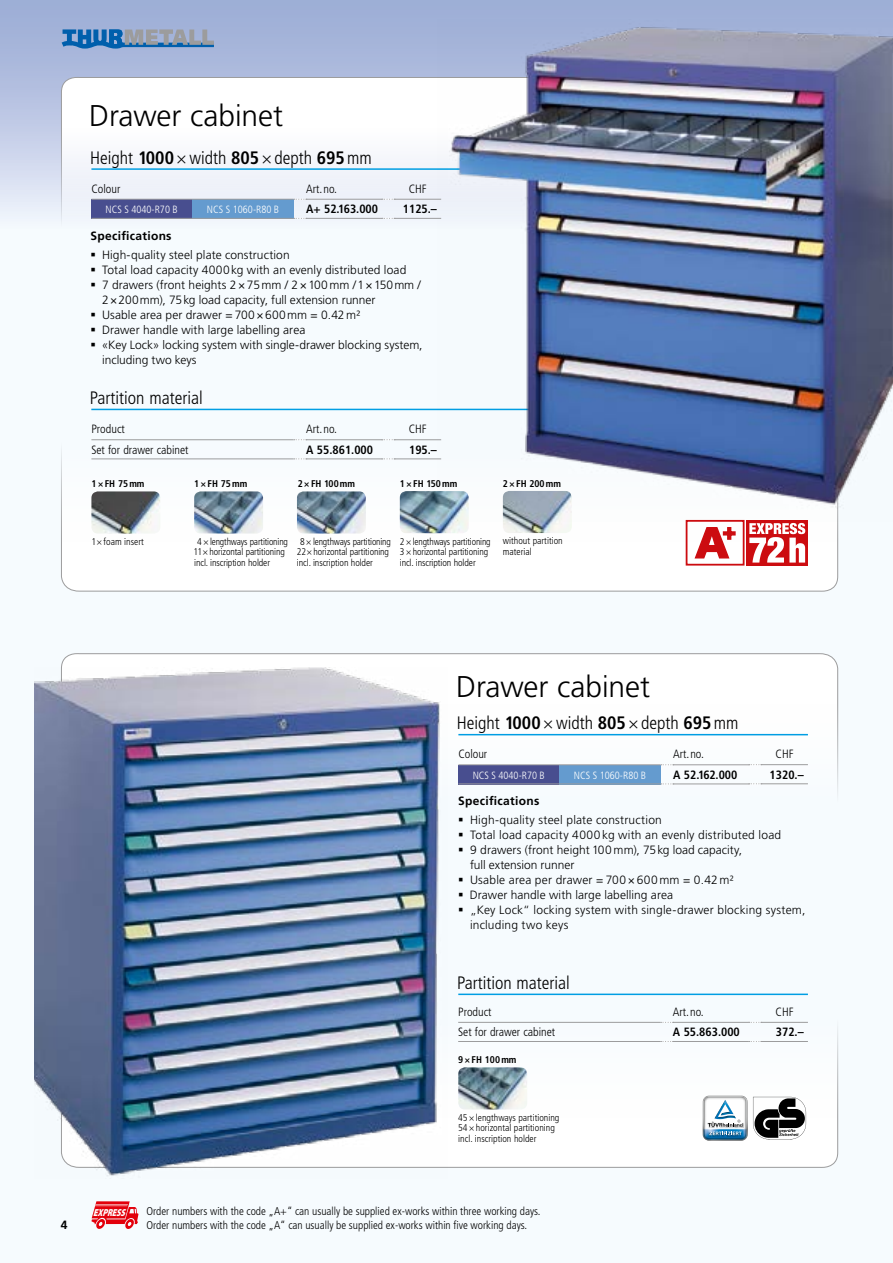
<style>
.page{position:relative;width:893px;height:1263px;background:#fff}
.page>*{position:absolute;margin:0;border:0;box-sizing:border-box;transform-origin:0 0}
.t1{font:300 30px "Frutiger LT Std";letter-spacing:-.005em;color:#000}
.t2{font:300 condensed 18px "Frutiger LT Std";color:#000}
.t3{font:300 12px/15px "Frutiger LT Std";letter-spacing:.01em;color:#000}
.t4{font:300 condensed 12px "Frutiger LT Std";color:#000}
.t5{font:700 condensed 12px "Frutiger LT Std";color:#000}
.t6{font:700 12px "Frutiger LT Std";letter-spacing:.025em;color:#000}
.t7{font:300 condensed 11.25px/13.5px "Frutiger LT Std";color:#000}
.t8{font:300 condensed 10.5px "Frutiger LT Std";color:#fff}
.t9{font:italic 900 10.2px "Myriad Pro";color:#fff;scale:.77 1}
.t10{font:300 condensed 9.75px/10.5px "Frutiger LT Std";letter-spacing:-.01em;color:#000}
.t11{font:700 condensed 9.75px "Frutiger LT Std";color:#000}
.s1{font-weight:700}
</style>
<div class="page">
<svg style="left:0;top:0;width:893px;height:411px"></svg>
<svg style="left:62px;top:29px;width:152px;height:20px;background:#678eb8"></svg>
<div style="left:0;top:421px;width:893px;height:842px;background:#f0f9fe"></div>
<svg style="left:61px;top:75px;width:376px;height:173px"></svg>
<div style="left:448px;top:1021px;width:390px;height:147px;background:#fdfefe"></div>
<div style="left:61px;top:653px;width:777px;height:141px;background:#fefefe"></div>
<svg style="left:61px;top:439px;width:777px;height:153px"></svg>
<svg style="left:91px;top:1201px;width:47px;height:28px"></svg>
<hr style="left:95px;top:1204px;width:33px;height:1px;background:#fff">
<hr style="left:95px;top:1205px;width:32px;height:1px;background:#fff">
<hr style="left:91px;top:168px;width:413px;height:2px;background:#009ee3">
<img style="left:458px;top:1067px;width:69px;height:42px">
<div style="left:91px;top:199px;width:102px;height:19px;background:#484e8f"></div>
<div style="left:192px;top:199px;width:102px;height:19px;background:#649bcf"></div>
<hr style="left:458px;top:993px;width:350px;height:2px;background:#009ee3">
<hr style="left:458px;top:734px;width:350px;height:1px;background:#009ee3">
<div style="left:458px;top:765px;width:102px;height:19px;background:#484e8f"></div>
<div style="left:560px;top:765px;width:101px;height:19px;background:#649bcf"></div>
<img style="left:91px;top:491px;width:69px;height:42px">
<img style="left:194px;top:491px;width:69px;height:42px">
<img style="left:297px;top:491px;width:69px;height:42px">
<img style="left:503px;top:522px;width:69px;height:11px">
<hr style="left:91px;top:409px;width:717px;height:1px;background:#009ee3">
<img style="left:437px;top:19px;width:456px;height:503px">
<img style="left:400px;top:491px;width:69px;height:42px">
<svg style="left:703px;top:1095px;width:103px;height:46px"></svg>
<img style="left:35px;top:668px;width:413px;height:508px">
<div style="left:747px;top:520px;width:61px;height:46px;background:#cc0c10"></div>
<svg style="left:749px;top:523px;width:56px;height:40px"></svg>
<svg style="left:694px;top:526px;width:42px;height:34px"></svg>
<div style="left:686px;top:520px;width:58px;height:46px;border:2px solid #cc0c10"></div>
<hr style="left:91px;top:199px;width:202px;height:1px;background:#9c9c9d">
<hr style="left:91px;top:218px;width:202px;height:1px;background:#9c9c9d">
<hr style="left:306px;top:199px;width:77px;height:1px;background:#9c9c9d">
<hr style="left:306px;top:218px;width:77px;height:1px;background:#9c9c9d">
<svg style="left:294px;top:199px;width:12px;height:1px"></svg>
<svg style="left:294px;top:218px;width:12px;height:1px"></svg>
<hr style="left:91px;top:439px;width:202px;height:1px;background:#9c9c9d">
<hr style="left:91px;top:458px;width:202px;height:1px;background:#9c9c9d">
<hr style="left:306px;top:439px;width:77px;height:1px;background:#9c9c9d">
<hr style="left:306px;top:458px;width:77px;height:1px;background:#9c9c9d">
<svg style="left:294px;top:439px;width:12px;height:1px"></svg>
<svg style="left:294px;top:458px;width:13px;height:1px"></svg>
<hr style="left:458px;top:1022px;width:202px;height:1px;background:#9c9c9d">
<hr style="left:458px;top:1041px;width:202px;height:1px;background:#9c9c9d">
<hr style="left:673px;top:1022px;width:76px;height:1px;background:#9c9c9d">
<hr style="left:673px;top:1041px;width:76px;height:1px;background:#9c9c9d">
<svg style="left:660px;top:1022px;width:13px;height:1px"></svg>
<svg style="left:660px;top:1041px;width:13px;height:1px"></svg>
<hr style="left:458px;top:764px;width:202px;height:1px;background:#9c9c9d">
<hr style="left:458px;top:783px;width:202px;height:1px;background:#9c9c9d">
<hr style="left:673px;top:764px;width:77px;height:1px;background:#9c9c9d">
<hr style="left:673px;top:783px;width:77px;height:1px;background:#9c9c9d">
<svg style="left:661px;top:764px;width:13px;height:1px"></svg>
<svg style="left:661px;top:783px;width:13px;height:1px"></svg>
<hr style="left:394px;top:199px;width:47px;height:1px;background:#9c9c9d">
<hr style="left:394px;top:218px;width:47px;height:1px;background:#9c9c9d">
<svg style="left:382px;top:199px;width:13px;height:1px"></svg>
<svg style="left:382px;top:218px;width:12px;height:1px"></svg>
<hr style="left:394px;top:439px;width:47px;height:1px;background:#9c9c9d">
<hr style="left:394px;top:458px;width:47px;height:1px;background:#9c9c9d">
<svg style="left:382px;top:439px;width:13px;height:1px"></svg>
<svg style="left:382px;top:458px;width:13px;height:1px"></svg>
<hr style="left:761px;top:764px;width:47px;height:1px;background:#9c9c9d">
<hr style="left:761px;top:783px;width:47px;height:1px;background:#9c9c9d">
<svg style="left:749px;top:764px;width:12px;height:1px"></svg>
<svg style="left:749px;top:783px;width:13px;height:1px"></svg>
<hr style="left:761px;top:1022px;width:47px;height:1px;background:#9c9c9d">
<hr style="left:761px;top:1041px;width:47px;height:1px;background:#9c9c9d">
<svg style="left:749px;top:1022px;width:12px;height:1px"></svg>
<svg style="left:749px;top:1041px;width:12px;height:1px"></svg>
<h1 class="t1" style="left:89px;top:99px;width:196px">Drawer cabinet</h1>
<h2 class="t2" style="left:90px;top:148px;width:283px">Height <span class="s1">1000</span>×width <span class="s1">805</span>×depth <span class="s1">695</span>mm</h2>
<p class="t4" style="left:91px;top:182px;width:30px">Colour</p>
<p class="t4" style="left:306px;top:182px;width:32px">Art.no.</p>
<p class="t8" style="left:106px;top:203px;width:74px">NCS S 4040-R70 B</p>
<p class="t8" style="left:207px;top:203px;width:74px">NCS S 1060-R80 B</p>
<p class="t5" style="left:306px;top:202px;width:73px">A+ 52.163.000</p>
<p class="t4" style="left:409px;top:182px;width:19px">CHF</p>
<p class="t5" style="left:403px;top:202px;width:36px">1125.–</p>
<p class="t6" style="left:91px;top:228px;width:83px">Specifications</p>
<p class="t3" style="left:102px;top:247px;width:322px">High-quality steel plate construction<br>Total load capacity 4000kg with an evenly distributed load<br>7 drawers (front heights 2×75mm / 2×100mm /1×150mm / 2×200mm), 75kg load capacity, full extension runner<br>Usable area per drawer = 700×600mm = 0.42m²<br>Drawer handle with large labelling area<br>«Key Lock» locking system with single-drawer blocking system, including two keys</p>
<h2 class="t2" style="left:90px;top:388px;width:114px">Partition material</h2>
<p class="t4" style="left:91px;top:422px;width:35px">Product</p>
<p class="t4" style="left:306px;top:422px;width:32px">Art.no.</p>
<p class="t4" style="left:91px;top:443px;width:99px">Set for drawer cabinet</p>
<p class="t5" style="left:306px;top:442px;width:68px">A 55.861.000</p>
<p class="t4" style="left:409px;top:422px;width:19px">CHF</p>
<p class="t5" style="left:409px;top:442px;width:29px">195.–</p>
<p class="t11" style="left:91px;top:478px;width:55px">1×FH 75mm</p>
<p class="t11" style="left:194px;top:478px;width:55px">1×FH 75mm</p>
<p class="t11" style="left:298px;top:478px;width:59px">2×FH 100mm</p>
<p class="t11" style="left:400px;top:478px;width:59px">1×FH 150mm</p>
<p class="t11" style="left:503px;top:478px;width:60px">2×FH 200mm</p>
<p class="t10" style="left:297px;top:536px;width:95px;text-indent:3px">8×lengthways partitioning<br>22×horizontal partitioning incl. inscription holder</p>
<p class="t10" style="left:503px;top:536px;width:61px">without partition material</p>
<p class="t10" style="left:91px;top:536px;width:54px">1×foam insert</p>
<p class="t10" style="left:194px;top:536px;width:96px;text-indent:4px">4×lengthways partitioning<br>11×horizontal partitioning incl. inscription holder</p>
<p class="t10" style="left:400px;top:536px;width:92px">2×lengthways partitioning<br>3×horizontal partitioning incl. inscription holder</p>
<p class="t6" style="left:61px;top:1218px;width:8px">4</p>
<h1 class="t1" style="left:456px;top:669px;width:196px">Drawer cabinet</h1>
<h2 class="t2" style="left:457px;top:713px;width:283px">Height <span class="s1">1000</span>×width <span class="s1">805</span>×depth <span class="s1">695</span>mm</h2>
<p class="t4" style="left:458px;top:747px;width:30px">Colour</p>
<p class="t4" style="left:673px;top:747px;width:32px">Art.no.</p>
<p class="t6" style="left:458px;top:794px;width:83px">Specifications</p>
<p class="t3" style="left:470px;top:813px;width:337px">High-quality steel plate construction<br>Total load capacity 4000 kg with an evenly distributed load<br>9 drawers (front height 100 mm), 75kg load capacity,<br>full extension runner<br>Usable area per drawer = 700×600 mm = 0.42 m²<br>Drawer handle with large labelling area<br>„Key Lock“ locking system with single-drawer blocking system, including two keys</p>
<p class="t4" style="left:775px;top:747px;width:19px">CHF</p>
<p class="t5" style="left:770px;top:767px;width:36px">1320.–</p>
<p class="t5" style="left:673px;top:767px;width:66px">A 52.162.000</p>
<p class="t8" style="left:473px;top:769px;width:74px">NCS S 4040-R70 B</p>
<p class="t8" style="left:574px;top:769px;width:74px">NCS S 1060-R80 B</p>
<h2 class="t2" style="left:457px;top:973px;width:114px">Partition material</h2>
<p class="t4" style="left:458px;top:1005px;width:35px">Product</p>
<p class="t4" style="left:673px;top:1005px;width:32px">Art.no.</p>
<p class="t4" style="left:458px;top:1025px;width:99px">Set for drawer cabinet</p>
<p class="t5" style="left:673px;top:1025px;width:68px">A 55.863.000</p>
<p class="t11" style="left:458px;top:1054px;width:60px">9×FH 100mm</p>
<p class="t10" style="left:458px;top:1112px;width:103px">45×lengthways partitioning<br>54×horizontal partitioning incl. inscription holder</p>
<p class="t4" style="left:775px;top:1005px;width:19px">CHF</p>
<p class="t5" style="left:776px;top:1025px;width:29px">372.–</p>
<p class="t9" style="left:93px;top:1206px;width:47px">EXPRESS</p>
<p class="t7" style="left:146px;top:1205px;width:395px">Order numbers with the code „A+“ can usually be supplied ex-works within three working days.<br>Order numbers with the code „A“ can usually be supplied ex-works within five working days.</p>
</div>
